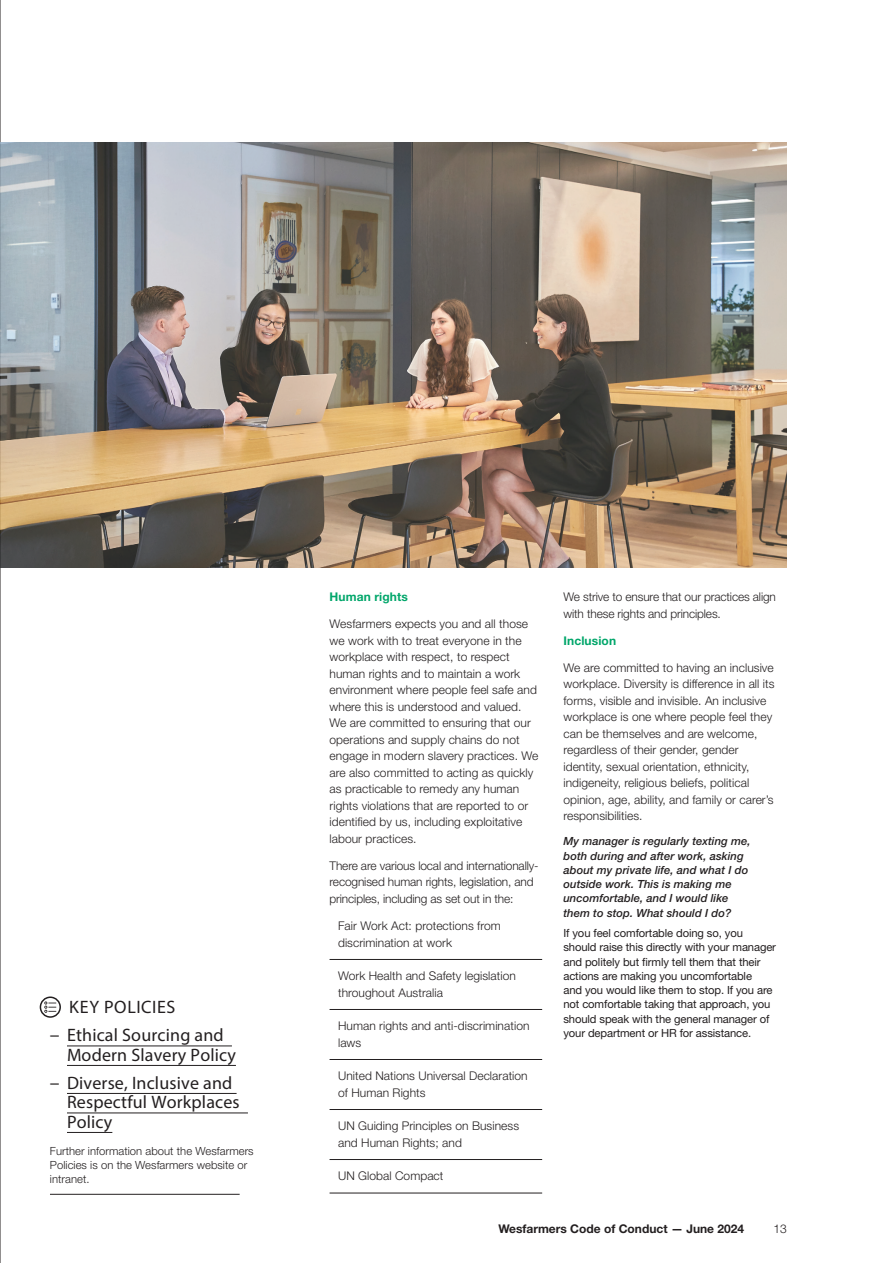
<style>
.page{position:relative;width:893px;height:1263px;background:#fff}
.page>*{position:absolute;margin:0;border:0;box-sizing:border-box;transform-origin:0 0}
.t1{font:18px/19.5px "Myriad Pro";letter-spacing:.01em;color:#231f20}
.t2{font:18px "Myriad Pro";letter-spacing:.035em;color:#231f20}
.t3{font:300 12px/16.5px "Helvetica Neue LT Std";letter-spacing:.005em;color:#231f20}
.t4{font:700 12px "Helvetica Neue LT Std";color:#231f20}
.t5{font:700 12px "Helvetica Neue LT Std";letter-spacing:.01em;color:#00a66a}
.t6{font:11.25px/14.2px "Helvetica Neue LT Std";letter-spacing:-.01em;color:#231f20}
.t7{font:italic 500 11.25px/14.2px "Helvetica Neue LT Std";letter-spacing:.005em;color:#231f20}
.t8{font:300 11.25px/14.2px "Helvetica Neue LT Std";letter-spacing:.005em;color:#231f20}
.s1{font-size:19.5px}
</style>
<div class="page">
<hr style="left:0;top:0;width:1px;height:1263px;background:#231f20">
<hr style="left:67px;top:1046px;width:165px;height:1px;background:#231f20">
<hr style="left:67px;top:1065px;width:169px;height:1px;background:#231f20">
<hr style="left:67px;top:1093px;width:170px;height:1px;background:#231f20">
<hr style="left:67px;top:1113px;width:181px;height:1px;background:#231f20">
<hr style="left:67px;top:1132px;width:45px;height:1px;background:#231f20">
<img style="left:0;top:142px;width:787px;height:426px">
<div style="left:40px;top:996px;width:21px;height:22px;border:2px solid #231f20;border-radius:50%"></div>
<svg style="left:44px;top:1001px;width:12px;height:12px"></svg>
<hr style="left:50px;top:1194px;width:190px;height:1px;background:#231f20">
<hr style="left:330px;top:959px;width:212px;height:1px;background:#231f20">
<hr style="left:330px;top:1009px;width:212px;height:1px;background:#231f20">
<hr style="left:330px;top:1059px;width:212px;height:1px;background:#231f20">
<hr style="left:330px;top:1109px;width:212px;height:1px;background:#231f20">
<hr style="left:330px;top:1159px;width:212px;height:1px;background:#231f20">
<hr style="left:330px;top:1193px;width:212px;height:1px;background:#231f20">
<h1 class="t2" style="left:69px;top:996px;width:108px">KEY POLICIES</h1>
<h1 class="t1" style="left:67px;top:1025px;width:170px;text-indent:-17px"><span class="s1">–</span> Ethical Sourcing and<br>Modern Slavery Policy</h1>
<h1 class="t1" style="left:67px;top:1073px;width:174px;text-indent:-17px"><span class="s1">–</span> Diverse, Inclusive and<br>Respectful Workplaces<br>Policy</h1>
<p class="t8" style="left:50px;top:1143px;width:205px">Further information about the Wesfarmers<br>Policies is on the Wesfarmers website or intranet.</p>
<p class="t5" style="left:330px;top:589px;width:80px">Human rights</p>
<p class="t3" style="left:330px;top:615px;width:210px">Wesfarmers expects you and all those we work with to treat everyone in the workplace with respect, to respect human rights and to maintain a work environment where people feel safe and where this is understood and valued.<br>We are committed to ensuring that our operations and supply chains do not engage in modern slavery practices. We are also committed to acting as quickly as practicable to remedy any human rights violations that are reported to or identified by us, including exploitative labour practices.</p>
<p class="t3" style="left:330px;top:857px;width:211px">There are various local and internationally&shy;recognised human rights, legislation, and principles, including as set out in the:</p>
<p class="t3" style="left:338px;top:917px;width:164px">Fair Work Act: protections from discrimination at work</p>
<p class="t3" style="left:338px;top:967px;width:179px">Work Health and Safety legislation throughout Australia</p>
<p class="t3" style="left:338px;top:1017px;width:193px">Human rights and anti-discrimination laws</p>
<p class="t3" style="left:338px;top:1067px;width:191px">United Nations Universal Declaration of Human Rights</p>
<p class="t3" style="left:338px;top:1117px;width:183px">UN Guiding Principles on Business and Human Rights; and</p>
<p class="t3" style="left:338px;top:1167px;width:107px">UN Global Compact</p>
<p class="t3" style="left:563px;top:588px;width:214px">We strive to ensure that our practices align with these rights and principles.</p>
<p class="t5" style="left:563px;top:633px;width:54px">Inclusion</p>
<p class="t3" style="left:563px;top:659px;width:213px">We are committed to having an inclusive workplace. Diversity is difference in all its forms, visible and invisible. An inclusive workplace is one where people feel they can be themselves and are welcome, regardless of their gender, gender identity, sexual orientation, ethnicity, indigeneity, religious beliefs, political opinion, age, ability, and family or carer’s responsibilities.</p>
<p class="t7" style="left:563px;top:834px;width:189px">My manager is regularly texting me, both during and after work, asking about my private life, and what I do outside work. This is making me uncomfortable, and I would like them to stop. What should I do?</p>
<p class="t6" style="left:563px;top:926px;width:214px">If you feel comfortable doing so, you should raise this directly with your manager and politely but firmly tell them that their actions are making you uncomfortable<br>and you would like them to stop. If you are not comfortable taking that approach, you should speak with the general manager of your department or HR for assistance.</p>
<p class="t4" style="left:498px;top:1221px;width:247px">Wesfarmers Code of Conduct — June 2024</p>
<p class="t3" style="left:773px;top:1220px;width:15px">13</p>
</div>
